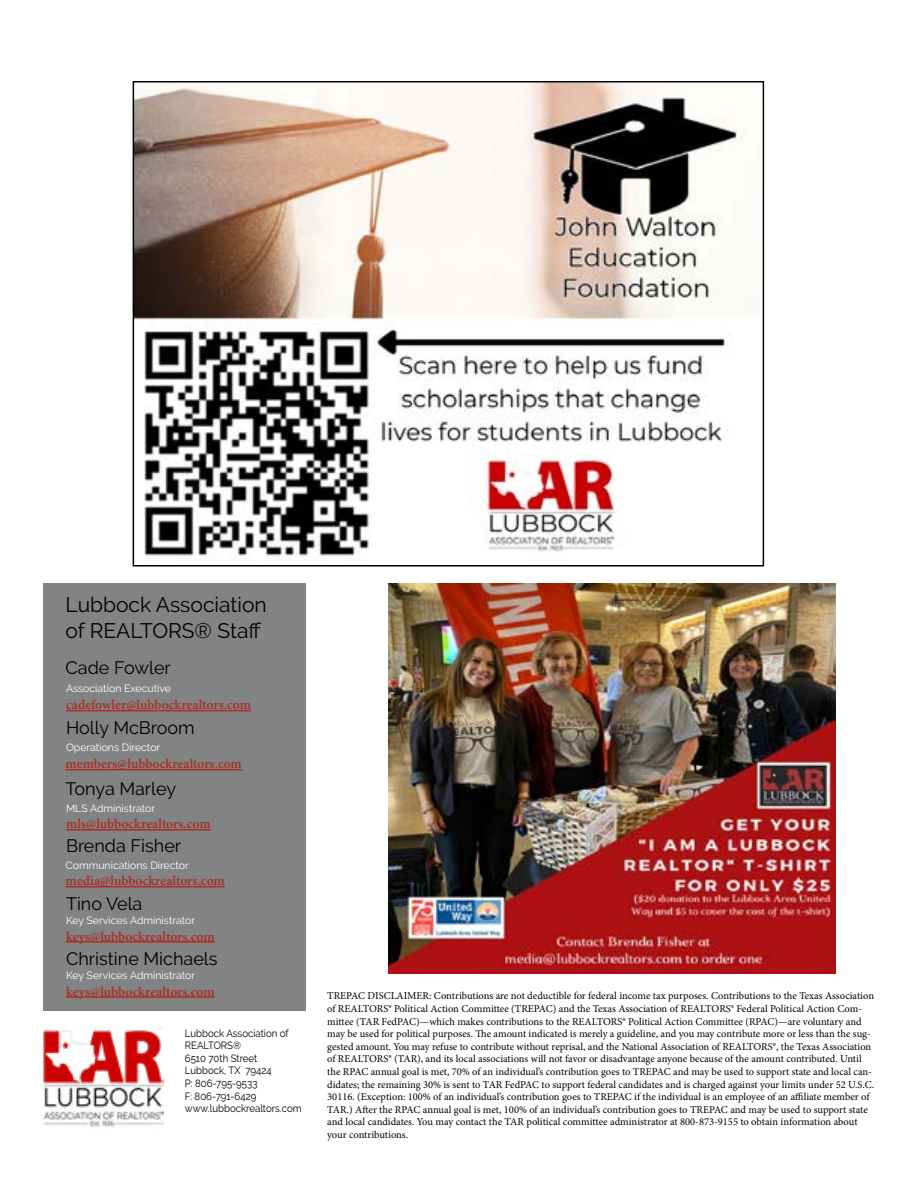
<style>
.page{position:relative;width:918px;height:1188px;background:#fff}
.page>*{position:absolute;margin:0;border:0;box-sizing:border-box;transform-origin:0 0}
.t1{font:21px/25.2px "Raleway";color:#000}
.t2{font:18px "Raleway";color:#000}
.t3{font:600 13.5px "Minion Pro";letter-spacing:-.005em;color:#ae2d20}
.t4{font:10.5px/12.6px "Minion Pro";letter-spacing:-.005em;color:#000}
.t5{font:10.5px "Raleway";color:#fff}
.t6{font:10.5px/12.6px "Raleway";color:#000;scale:.92 1}
</style>
<div class="page">
<img style="left:389px;top:584px;width:446px;height:390px">
<img style="left:43px;top:1028px;width:121px;height:100px">
<img style="left:136px;top:84px;width:609px;height:477px">
<div style="left:133px;top:81px;width:631px;height:486px;border:2px solid #000"></div>
<div style="left:43px;top:584px;width:263px;height:427px;background:#818384"></div>
<hr style="left:66px;top:710px;width:185px;height:1px;background:#ae2d20">
<hr style="left:66px;top:769px;width:176px;height:1px;background:#ae2d20">
<hr style="left:66px;top:829px;width:145px;height:2px;background:#ae2d20">
<hr style="left:66px;top:886px;width:159px;height:1px;background:#ae2d20">
<hr style="left:66px;top:941px;width:149px;height:2px;background:#ae2d20">
<hr style="left:66px;top:996px;width:149px;height:2px;background:#ae2d20">
<h1 class="t1" style="left:66px;top:592px;width:203px">Lubbock Association of REALTORS® Staff</h1>
<h2 class="t2" style="left:66px;top:658px;width:107px">Cade Fowler</h2>
<p class="t5" style="left:66px;top:682px;width:107px">Association Executive</p>
<p class="t3" style="left:66px;top:696px;width:186px">cadefowler@lubbockrealtors.com</p>
<h2 class="t2" style="left:66px;top:717px;width:130px">Holly McBroom</h2>
<p class="t5" style="left:66px;top:742px;width:96px">Operations Director</p>
<p class="t3" style="left:66px;top:755px;width:178px">members@lubbockrealtors.com</p>
<h2 class="t2" style="left:66px;top:778px;width:112px">Tonya Marley</h2>
<p class="t5" style="left:66px;top:802px;width:91px">MLS Administrator</p>
<p class="t3" style="left:66px;top:815px;width:146px">mls@lubbockrealtors.com</p>
<h2 class="t2" style="left:66px;top:835px;width:117px">Brenda Fisher</h2>
<p class="t5" style="left:66px;top:859px;width:125px">Communications Director</p>
<p class="t3" style="left:66px;top:872px;width:161px">media@lubbockrealtors.com</p>
<h2 class="t2" style="left:66px;top:893px;width:78px">Tino Vela</h2>
<p class="t5" style="left:66px;top:914px;width:131px">Key Services Administrator</p>
<p class="t3" style="left:66px;top:927px;width:150px">keys@lubbockrealtors.com</p>
<h2 class="t2" style="left:66px;top:948px;width:153px">Christine Michaels</h2>
<p class="t5" style="left:66px;top:969px;width:131px">Key Services Administrator</p>
<p class="t3" style="left:66px;top:982px;width:150px">keys@lubbockrealtors.com</p>
<p class="t6" style="left:185px;top:1027px;width:128px">Lubbock Association of<br>REALTORS®<br>6510 70th Street<br>Lubbock, TX 79424<br>P: 806-795-9533<br>F: 806-791-6429 www.lubbockrealtors.com</p>
<p class="t4" style="left:327px;top:990px;width:548px">TREPAC DISCLAIMER: Contributions are not deductible for federal income tax purposes. Contributions to the Texas Association of REALTORS® Political Action Committee (TREPAC) and the Texas Association of REALTORS® Federal Political Action Com&shy;mittee (TAR FedPAC)—which makes contributions to the REALTORS® Political Action Committee (RPAC)—are voluntary and may be used for political purposes. The amount indicated is merely a guideline, and you may contribute more or less than the sug&shy;gested amount. You may refuse to contribute without reprisal, and the National Association of REALTORS®, the Texas Association of REALTORS® (TAR), and its local associations will not favor or disadvantage anyone because of the amount contributed. Until the RPAC annual goal is met, 70% of an individual’s contribution goes to TREPAC and may be used to support state and local can&shy;didates; the remaining 30% is sent to TAR FedPAC to support federal candidates and is charged against your limits under 52 U.S.C.<br>30116. (Exception: 100% of an individual’s contribution goes to TREPAC if the individual is an employee of an affiliate member of TAR.) After the RPAC annual goal is met, 100% of an individual’s contribution goes to TREPAC and may be used to support state and local candidates. You may contact the TAR political committee administrator at 800-873-9155 to obtain information about your contributions.</p>
</div>
